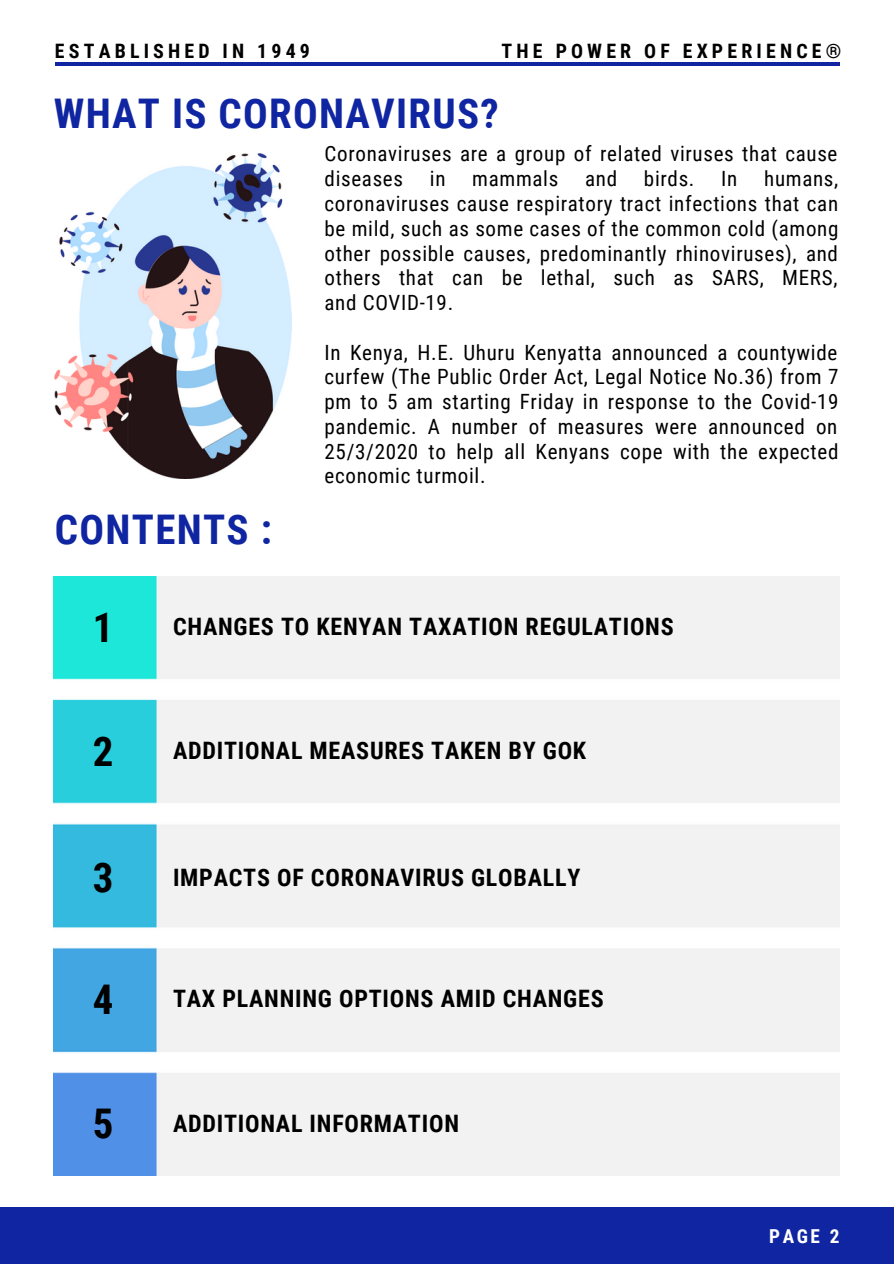
<style>
.page{position:relative;width:894px;height:1264px;background:#fff}
.page>*{position:absolute;margin:0;border:0;box-sizing:border-box;transform-origin:0 0}
.t1{font:700 40.95px "Roboto Condensed";letter-spacing:.03em;color:#1025a1}
.t2{font:700 40.95px "Roboto Condensed";color:#000}
.t3{font:700 24px "Roboto Condensed";letter-spacing:.03em;color:#000}
.t4{font:21px/24.8px "Roboto Condensed";letter-spacing:.03em;color:#000;text-align:justify}
.t5{font:700 19.8px "Roboto Condensed";letter-spacing:.21em;color:#000}
.t6{font:700 19.2px "Roboto Condensed";color:#fff}
</style>
<div class="page">
<div style="left:0;top:1207px;width:893px;height:56px;background:#1025a1"></div>
<hr style="left:55px;top:62px;width:784px;height:4px;background:#1025a1">
<img style="left:55px;top:154px;width:236px;height:324px">
<img style="left:54px;top:577px;width:327px;height:597px">
<p class="t5" style="left:55px;top:39px;width:256px">ESTABLISHED IN 1949</p>
<p class="t5" style="left:501px;top:39px;width:341px">THE POWER OF EXPERIENCE®</p>
<h1 class="t1" style="left:54px;top:90px;width:446px">WHAT IS CORONAVIRUS?</h1>
<h1 class="t1" style="left:55px;top:506px;width:218px">CONTENTS :</h1>
<p class="t4" style="left:324px;top:142px;width:514px">Coronaviruses are a group of related viruses that cause diseases</p>
<p class="t4" style="left:324px;top:167px;width:515px;text-indent:439px">humans, coronaviruses cause respiratory tract infections that can be mild, such as some cases of the common cold (among other possible causes, predominantly rhinoviruses), and others that can be lethal, such as SARS, MERS, and COVID-19.</p>
<p class="t4" style="left:324px;top:340px;width:515px">In Kenya, H.E. Uhuru Kenyatta announced a countywide curfew (The Public Order Act, Legal Notice No.36) from 7 pm to 5 am starting Friday in response to the Covid-19 pandemic. A number of measures were announced on 25/3/2020 to help all Kenyans cope with the expected economic turmoil.</p>
<p class="t4" style="left:429px;top:167px;width:17px">in</p>
<p class="t4" style="left:472px;top:167px;width:87px">mammals</p>
<p class="t4" style="left:585px;top:167px;width:33px">and</p>
<p class="t4" style="left:643px;top:167px;width:52px">birds.</p>
<p class="t4" style="left:721px;top:167px;width:18px">In</p>
<h1 class="t2" style="left:93px;top:603px;width:22px">1</h1>
<h1 class="t2" style="left:93px;top:727px;width:22px">2</h1>
<h1 class="t2" style="left:93px;top:854px;width:22px">3</h1>
<h1 class="t2" style="left:93px;top:975px;width:22px">4</h1>
<h1 class="t2" style="left:93px;top:1099px;width:22px">5</h1>
<p class="t3" style="left:173px;top:613px;width:502px">CHANGES TO KENYAN TAXATION REGULATIONS</p>
<p class="t3" style="left:173px;top:737px;width:414px">ADDITIONAL MEASURES TAKEN BY GOK</p>
<p class="t3" style="left:173px;top:863px;width:409px">IMPACTS OF CORONAVIRUS GLOBALLY</p>
<p class="t3" style="left:173px;top:985px;width:432px">TAX PLANNING OPTIONS AMID CHANGES</p>
<p class="t3" style="left:173px;top:1109px;width:287px">ADDITIONAL INFORMATION</p>
<p class="t6" style="left:769px;top:1225px;width:72px">PAGE 2</p>
</div>
